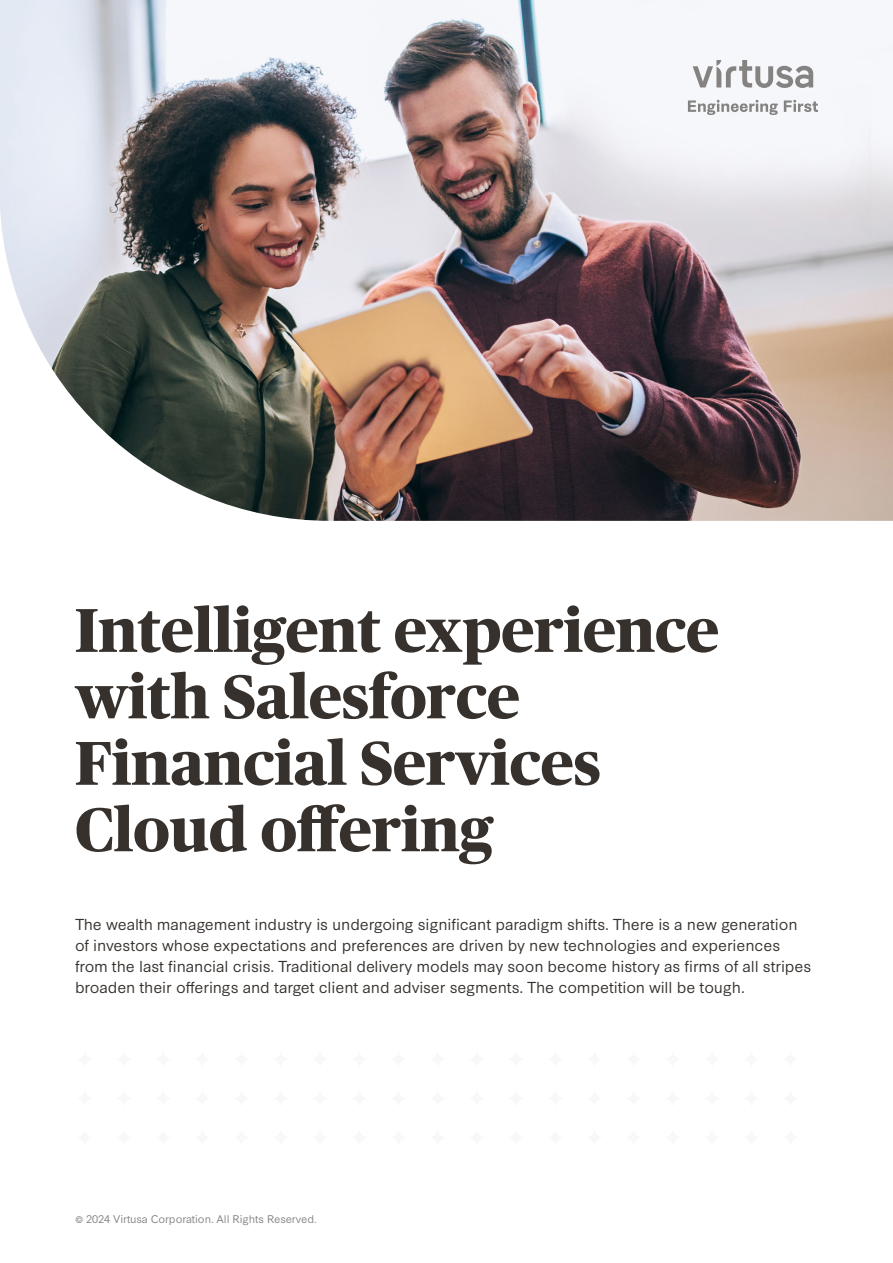
<style>
.page{position:relative;width:893px;height:1263px;background:#fff}
.page>*{position:absolute;margin:0;border:0;box-sizing:border-box;transform-origin:0 0}
.H1_-_Title{font:800 61.65px/66.4px "Publico Headline";color:#36312d}
.Body_Copy{font:15px/21px "Synthese";letter-spacing:-.01em;color:#36312d}
.t1{font:10.5px "Synthese";letter-spacing:-.01em;color:#858381}
</style>
<div class="page">
<img style="left:0;top:0;width:893px;height:521px">
<svg style="left:688px;top:100px;width:130px;height:15px"></svg>
<svg style="left:693px;top:60px;width:120px;height:28px"></svg>
<p class="H1_-_Title" style="left:75px;top:593px;width:645px">Intelligent experience with Salesforce<br>Financial Services<br>Cloud offering</p>
<p class="Body_Copy" style="left:75px;top:912px;width:738px">The wealth management industry is undergoing significant paradigm shifts. There is a new generation of investors whose expectations and preferences are driven by new technologies and experiences from the last financial crisis. Traditional delivery models may soon become history as firms of all stripes broaden their offerings and target client and adviser segments. The competition will be tough.</p>
<p class="t1" style="left:75px;top:1210px;width:243px">© 2024 Virtusa Corporation. All Rights Reserved.</p>
</div>
